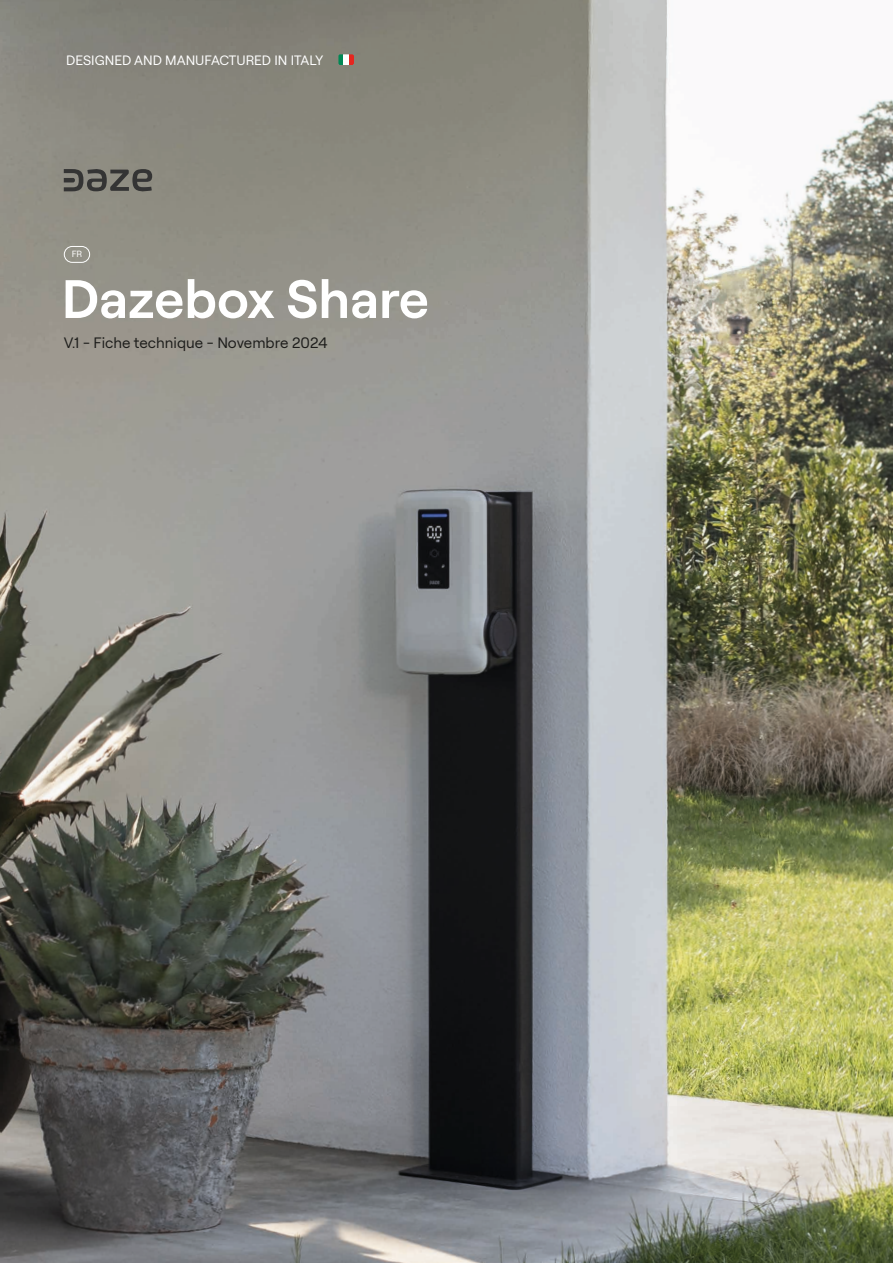
<style>
.page{position:relative;width:893px;height:1263px;background:#fff}
.page>*{position:absolute;margin:0;border:0;box-sizing:border-box;transform-origin:0 0}
.t1{font:600 54px "Roobert";color:#fff}
.t2{font:15px "Roobert";color:#1d1d1b}
.t3{font:13.5px "Roobert";color:#fff}
.t4{font:9px "Roobert";color:#fff}
</style>
<div class="page">
<img style="left:0;top:0;width:893px;height:1263px">
<svg style="left:64px;top:169px;width:88px;height:22px"></svg>
<div style="left:64px;top:246px;width:26px;height:17px;border:1px solid #fff;border-radius:8px"></div>
<svg style="left:338px;top:54px;width:5px;height:11px"></svg>
<svg style="left:349px;top:54px;width:5px;height:11px"></svg>
<div style="left:343px;top:54px;width:6px;height:11px;background:#fff"></div>
<p class="t3" style="left:66px;top:50px;width:259px">DESIGNED AND MANUFACTURED IN ITALY</p>
<p class="t4" style="left:72px;top:248px;width:12px">FR</p>
<h1 class="t1" style="left:62px;top:260px;width:369px">Dazebox Share</h1>
<p class="t2" style="left:64px;top:332px;width:265px">V.1 - Fiche technique - Novembre 2024</p>
</div>
